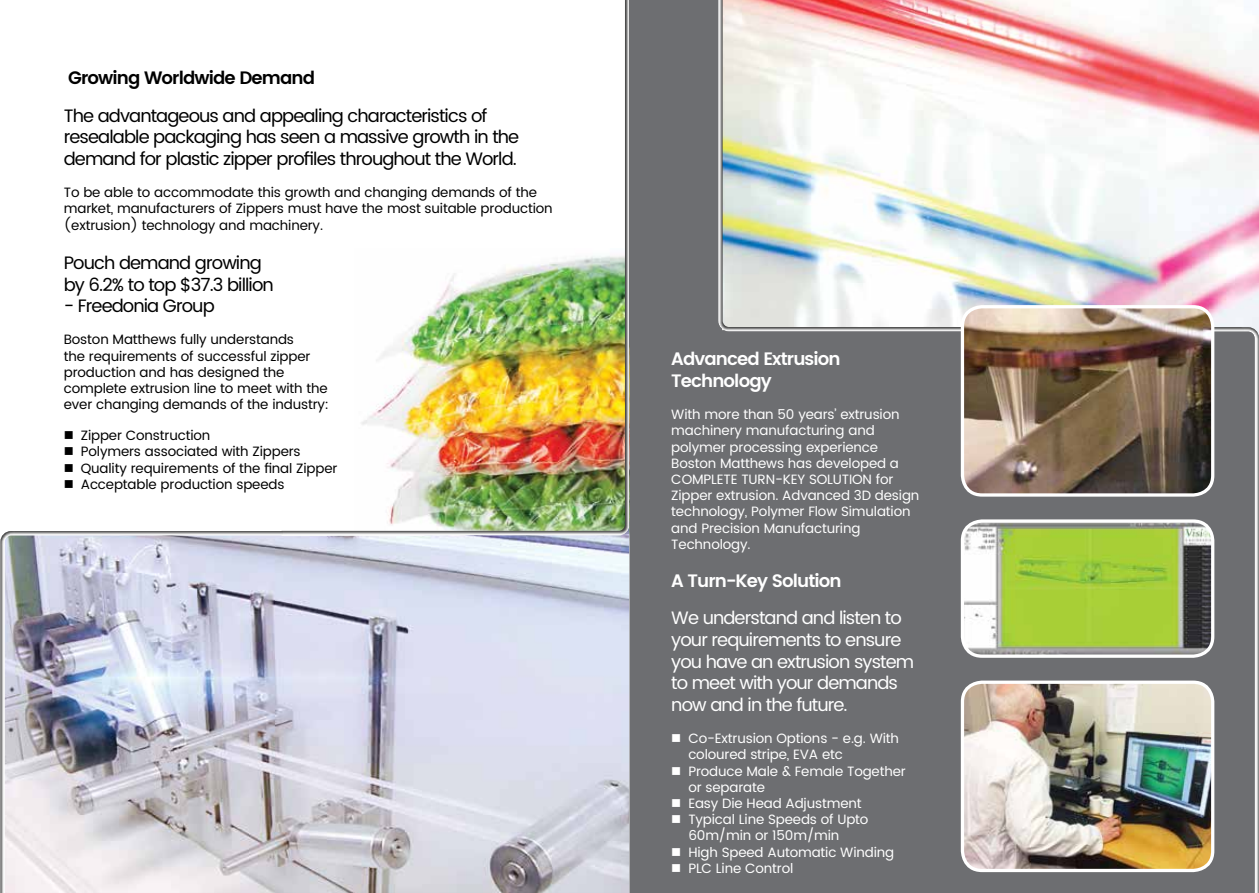
<style>
.page{position:relative;width:1259px;height:893px;background:#fff}
.page>*{position:absolute;margin:0;border:0;box-sizing:border-box;transform-origin:0 0}
.t1{font:18px/21.6px "Poppins";letter-spacing:-.05em;color:#000}
.t2{font:18px/21.6px "Poppins";letter-spacing:-.05em;color:#fff}
.t3{font:600 18px/21.6px "Poppins";letter-spacing:-.05em;color:#fff}
.t4{font:600 18px "Poppins";letter-spacing:-.05em;color:#000}
.t5{font:13.5px/16.2px "Poppins";letter-spacing:-.01em;color:#fff}
.t6{font:13.5px/16.2px "Poppins";letter-spacing:-.01em;color:#000}
</style>
<div class="page">
<div style="left:0;top:0;width:706px;height:893px;background:#000;opacity:.75"></div>
<div style="left:629px;top:345px;width:87px;height:548px;background:#6d6e71"></div>
<div style="left:629px;top:0;width:93px;height:345px;background:#6d6e71"></div>
<div style="left:716px;top:0;width:543px;height:893px;background:#000;opacity:.75"></div>
<img style="left:962px;top:682px;width:250px;height:188px">
<div style="left:961px;top:681px;width:253px;height:191px;border:3px solid #fff;border-radius:20px"></div>
<img style="left:963px;top:521px;width:249px;height:135px">
<div style="left:961px;top:519px;width:253px;height:139px;border:3px solid #fff;border-radius:20px"></div>
<img style="left:962px;top:307px;width:250px;height:188px">
<div style="left:961px;top:305px;width:253px;height:192px;border:3px solid #fff;border-radius:20px"></div>
<svg style="left:65px;top:431px;width:8px;height:8px"></svg>
<svg style="left:65px;top:448px;width:8px;height:7px"></svg>
<svg style="left:65px;top:464px;width:8px;height:8px"></svg>
<svg style="left:65px;top:480px;width:8px;height:8px"></svg>
<svg style="left:672px;top:734px;width:8px;height:8px"></svg>
<svg style="left:672px;top:767px;width:8px;height:7px"></svg>
<svg style="left:672px;top:799px;width:8px;height:8px"></svg>
<svg style="left:672px;top:815px;width:8px;height:8px"></svg>
<svg style="left:672px;top:848px;width:8px;height:7px"></svg>
<svg style="left:672px;top:864px;width:8px;height:8px"></svg>
<h1 class="t4" style="left:68px;top:64px;width:248px">Growing Worldwide Demand</h1>
<h1 class="t1" style="left:64px;top:105px;width:457px">The advantageous and appealing characteristics of resealable packaging has seen a massive growth in the demand for plastic zipper profiles throughout the World.</h1>
<p class="t6" style="left:64px;top:185px;width:490px">To be able to accommodate this growth and changing demands of the market, manufacturers of Zippers must have the most suitable production (extrusion) technology and machinery.</p>
<h1 class="t1" style="left:64px;top:252px;width:211px">Pouch demand growing by 6.2% to top $37.3 billion</h1>
<h1 class="t1" style="left:64px;top:296px;width:152px">- Freedonia Group</h1>
<p class="t6" style="left:64px;top:332px;width:267px">Boston Matthews fully understands<br>the requirements of successful zipper production and has designed the complete extrusion line to meet with the ever changing demands of the industry:</p>
<p class="t6" style="left:81px;top:428px;width:258px">Zipper Construction<br>Polymers associated with Zippers<br>Quality requirements of the final Zipper<br>Acceptable production speeds</p>
<h1 class="t3" style="left:671px;top:349px;width:171px">Advanced Extrusion<br>Technology</h1>
<p class="t5" style="left:671px;top:407px;width:250px">With more than 50 years’ extrusion machinery manufacturing and polymer processing experience<br>Boston Matthews has developed a<br>COMPLETE TURN-KEY SOLUTION for<br>Zipper extrusion. Advanced 3D design technology, Polymer Flow Simulation and Precision Manufacturing<br>Technology.</p>
<h1 class="t3" style="left:671px;top:570px;width:172px">A Turn-Key Solution</h1>
<h1 class="t2" style="left:671px;top:608px;width:244px">We understand and listen to your requirements to ensure you have an extrusion system to meet with your demands now and in the future.</h1>
<p class="t5" style="left:688px;top:731px;width:219px">Co-Extrusion Options - e.g. With coloured stripe, EVA etc<br>Produce Male &amp; Female Together or separate<br>Easy Die Head Adjustment<br>Typical Line Speeds of Upto<br>60m/min or 150m/min<br>High Speed Automatic Winding<br>PLC Line Control</p>
</div>
